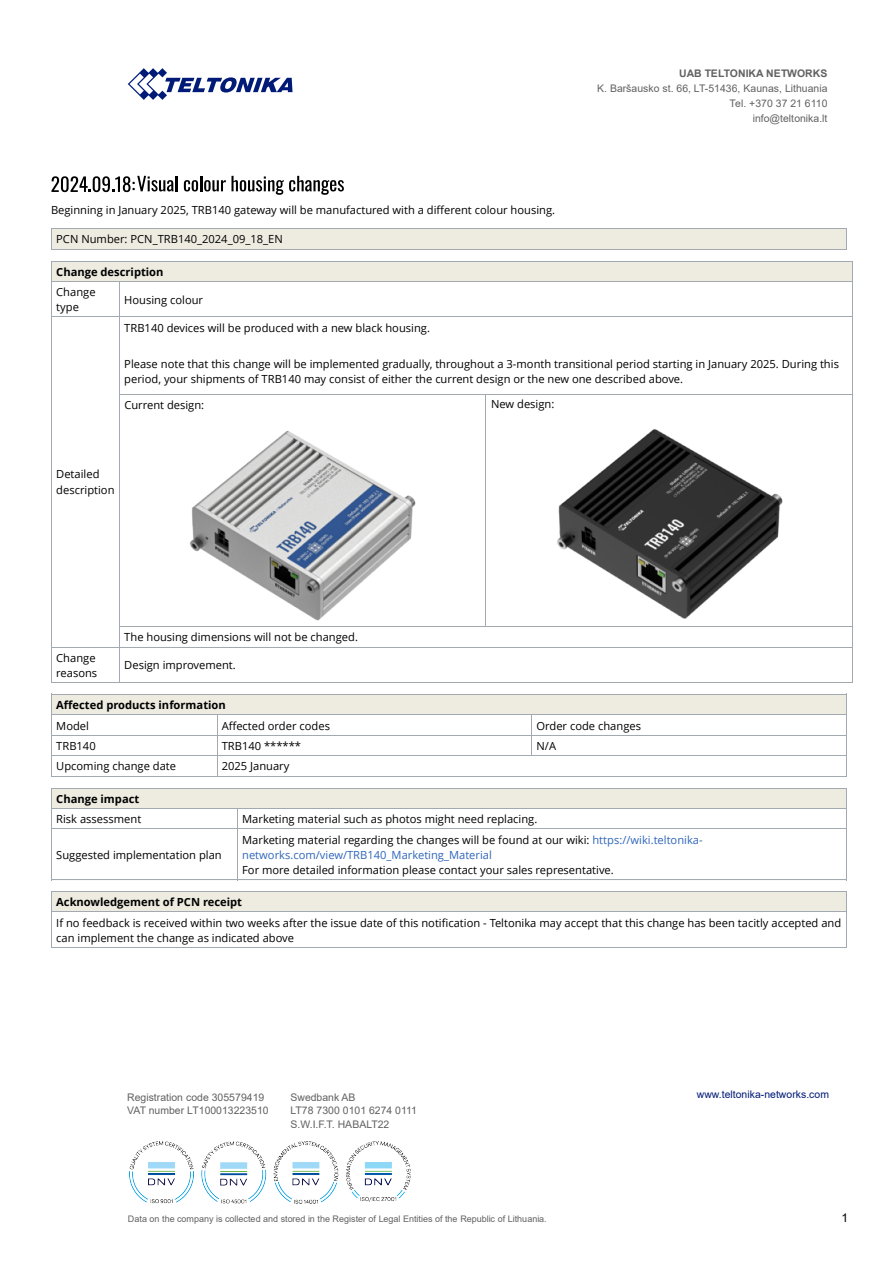
<style>
.page{position:relative;width:893px;height:1263px;background:#fff}
.page>*{position:absolute;margin:0;border:0;box-sizing:border-box;transform-origin:0 0}
.t1{font:12px "Arial";color:#000}
.t2{font:11.1px/15.1px "Open Sans";color:#000}
.t3{font:11.1px/15.1px "Open Sans";color:#3066bb}
.t4{font:700 11.1px "Open Sans";color:#000}
.t5{font:10.5px/13.5px "Arial";color:#616161}
.t6{font:10.5px "Arial";color:#001a77}
.t7{font:700 10.5px "Arial";color:#616161}
.t8{font:9px "Arial";color:#616161}
.s1{color:#000}
</style>
<div class="page">
<svg style="left:128px;top:68px;width:165px;height:32px"></svg>
<img style="left:130px;top:1141px;width:280px;height:62px">
<div style="left:52px;top:229px;width:795px;height:20px;background:#eeece1"></div>
<svg style="left:51px;top:229px;width:1px;height:20px"></svg>
<hr style="left:51px;top:228px;width:796px;height:1px;background:#a2a9b1">
<svg style="left:846px;top:229px;width:1px;height:20px"></svg>
<hr style="left:51px;top:249px;width:796px;height:1px;background:#a2a9b1">
<div style="left:52px;top:261px;width:800px;height:20px;background:#eeece1"></div>
<svg style="left:51px;top:262px;width:1px;height:19px"></svg>
<hr style="left:51px;top:261px;width:69px;height:1px;background:#a2a9b1">
<hr style="left:120px;top:261px;width:366px;height:1px;background:#a2a9b1">
<hr style="left:486px;top:261px;width:366px;height:1px;background:#a2a9b1">
<svg style="left:852px;top:261px;width:1px;height:20px"></svg>
<hr style="left:51px;top:281px;width:1px;height:36px;background:#a2a9b1">
<hr style="left:51px;top:281px;width:69px;height:1px;background:#a2a9b1">
<hr style="left:119px;top:281px;width:1px;height:36px;background:#a2a9b1">
<hr style="left:119px;top:281px;width:367px;height:1px;background:#a2a9b1">
<hr style="left:486px;top:281px;width:366px;height:1px;background:#a2a9b1">
<hr style="left:852px;top:281px;width:1px;height:36px;background:#a2a9b1">
<hr style="left:51px;top:317px;width:1px;height:77px;background:#a2a9b1">
<hr style="left:51px;top:316px;width:69px;height:1px;background:#a2a9b1">
<hr style="left:119px;top:317px;width:1px;height:78px;background:#a2a9b1">
<hr style="left:120px;top:316px;width:366px;height:1px;background:#a2a9b1">
<hr style="left:486px;top:316px;width:366px;height:1px;background:#a2a9b1">
<hr style="left:852px;top:317px;width:1px;height:78px;background:#a2a9b1">
<hr style="left:51px;top:394px;width:1px;height:233px;background:#a2a9b1">
<hr style="left:119px;top:394px;width:1px;height:233px;background:#a2a9b1">
<hr style="left:120px;top:394px;width:366px;height:1px;background:#a2a9b1">
<hr style="left:486px;top:395px;width:1px;height:232px;background:#a2a9b1">
<hr style="left:486px;top:394px;width:366px;height:1px;background:#a2a9b1">
<hr style="left:852px;top:395px;width:1px;height:232px;background:#a2a9b1">
<svg style="left:51px;top:627px;width:1px;height:20px"></svg>
<svg style="left:119px;top:627px;width:1px;height:20px"></svg>
<hr style="left:120px;top:626px;width:366px;height:1px;background:#a2a9b1">
<hr style="left:486px;top:626px;width:366px;height:1px;background:#a2a9b1">
<svg style="left:852px;top:627px;width:1px;height:20px"></svg>
<hr style="left:51px;top:647px;width:1px;height:35px;background:#a2a9b1">
<hr style="left:51px;top:647px;width:69px;height:1px;background:#a2a9b1">
<hr style="left:119px;top:647px;width:1px;height:35px;background:#a2a9b1">
<hr style="left:120px;top:647px;width:366px;height:1px;background:#a2a9b1">
<hr style="left:486px;top:647px;width:366px;height:1px;background:#a2a9b1">
<hr style="left:852px;top:647px;width:1px;height:35px;background:#a2a9b1">
<hr style="left:51px;top:682px;width:69px;height:1px;background:#a2a9b1">
<hr style="left:120px;top:682px;width:366px;height:1px;background:#a2a9b1">
<hr style="left:486px;top:682px;width:366px;height:1px;background:#a2a9b1">
<div style="left:52px;top:694px;width:795px;height:20px;background:#eeece1"></div>
<hr style="left:51px;top:694px;width:166px;height:1px;background:#a2a9b1">
<hr style="left:217px;top:694px;width:315px;height:1px;background:#a2a9b1">
<hr style="left:532px;top:694px;width:315px;height:1px;background:#a2a9b1">
<hr style="left:51px;top:714px;width:167px;height:1px;background:#a2a9b1">
<hr style="left:217px;top:714px;width:315px;height:1px;background:#a2a9b1">
<hr style="left:531px;top:714px;width:316px;height:1px;background:#a2a9b1">
<hr style="left:51px;top:735px;width:167px;height:1px;background:#a2a9b1">
<hr style="left:218px;top:735px;width:314px;height:1px;background:#a2a9b1">
<svg style="left:531px;top:715px;width:1px;height:40px"></svg>
<hr style="left:532px;top:735px;width:315px;height:1px;background:#a2a9b1">
<svg style="left:51px;top:695px;width:1px;height:81px"></svg>
<hr style="left:51px;top:755px;width:167px;height:1px;background:#a2a9b1">
<svg style="left:217px;top:715px;width:1px;height:61px"></svg>
<hr style="left:218px;top:755px;width:314px;height:1px;background:#a2a9b1">
<hr style="left:532px;top:755px;width:315px;height:1px;background:#a2a9b1">
<svg style="left:846px;top:695px;width:1px;height:81px"></svg>
<hr style="left:51px;top:776px;width:167px;height:1px;background:#a2a9b1">
<hr style="left:218px;top:776px;width:314px;height:1px;background:#a2a9b1">
<hr style="left:532px;top:776px;width:315px;height:1px;background:#a2a9b1">
<div style="left:52px;top:788px;width:795px;height:20px;background:#eeece1"></div>
<hr style="left:51px;top:788px;width:187px;height:1px;background:#a2a9b1">
<hr style="left:238px;top:788px;width:609px;height:1px;background:#a2a9b1">
<svg style="left:51px;top:789px;width:1px;height:39px"></svg>
<hr style="left:51px;top:808px;width:187px;height:1px;background:#a2a9b1">
<svg style="left:237px;top:809px;width:1px;height:19px"></svg>
<hr style="left:237px;top:808px;width:610px;height:1px;background:#a2a9b1">
<svg style="left:846px;top:789px;width:1px;height:39px"></svg>
<hr style="left:51px;top:829px;width:1px;height:51px;background:#a2a9b1">
<hr style="left:51px;top:828px;width:187px;height:1px;background:#a2a9b1">
<hr style="left:237px;top:829px;width:1px;height:51px;background:#a2a9b1">
<hr style="left:238px;top:828px;width:609px;height:1px;background:#a2a9b1">
<hr style="left:846px;top:829px;width:1px;height:51px;background:#a2a9b1">
<hr style="left:51px;top:879px;width:187px;height:1px;background:#a2a9b1">
<hr style="left:238px;top:879px;width:609px;height:1px;background:#a2a9b1">
<div style="left:52px;top:891px;width:795px;height:21px;background:#eeece1"></div>
<svg style="left:51px;top:892px;width:1px;height:19px"></svg>
<hr style="left:51px;top:891px;width:796px;height:1px;background:#a2a9b1">
<svg style="left:846px;top:892px;width:1px;height:19px"></svg>
<hr style="left:51px;top:912px;width:1px;height:36px;background:#a2a9b1">
<hr style="left:51px;top:911px;width:796px;height:1px;background:#a2a9b1">
<hr style="left:846px;top:912px;width:1px;height:36px;background:#a2a9b1">
<hr style="left:51px;top:947px;width:796px;height:1px;background:#a2a9b1">
<svg style="left:184px;top:176px;width:160px;height:19px"></svg>
<svg style="left:51px;top:176px;width:127px;height:16px"></svg>
<img style="left:190px;top:431px;width:226px;height:190px">
<img style="left:557px;top:429px;width:226px;height:190px">
<p class="t2" style="left:51px;top:202px;width:506px">Beginning in January 2025, TRB140 gateway will be manufactured with a different colour housing.</p>
<p class="t2" style="left:56px;top:231px;width:228px">PCN Number: PCN_TRB140_2024_09_18_EN</p>
<p class="t4" style="left:56px;top:264px;width:109px">Change description</p>
<p class="t2" style="left:56px;top:284px;width:41px">Change type</p>
<p class="t2" style="left:124px;top:292px;width:80px">Housing colour</p>
<p class="t7" style="left:679px;top:66px;width:150px">UAB TELTONIKA NETWORKS</p>
<p class="t5" style="left:597px;top:81px;width:232px;line-height:15px;text-align:right">K. Baršausko st. 66, LT-51436, Kaunas, Lithuania<br>Теl. +370 37 21 6110<br>info@teltonika.lt</p>
<p class="t2" style="left:124px;top:320px;width:307px">TRB140 devices will be produced with a new black housing.</p>
<p class="t2" style="left:124px;top:356px;width:716px">Please note that this change will be implemented gradually, throughout a 3-month transitional period starting in January 2025. During this period, your shipments of TRB140 may consist of either the current design or the new one described above.</p>
<p class="t2" style="left:124px;top:397px;width:81px">Current design:</p>
<p class="t2" style="left:491px;top:396px;width:65px">New design:</p>
<p class="t2" style="left:56px;top:466px;width:60px">Detailed description</p>
<p class="t2" style="left:124px;top:629px;width:235px">The housing dimensions will not be changed.</p>
<p class="t2" style="left:56px;top:650px;width:43px">Change reasons</p>
<p class="t2" style="left:124px;top:657px;width:113px">Design improvement.</p>
<p class="t4" style="left:56px;top:697px;width:171px">Affected products information</p>
<p class="t2" style="left:56px;top:718px;width:34px">Model</p>
<p class="t2" style="left:222px;top:718px;width:110px">Affected order codes</p>
<p class="t2" style="left:536px;top:718px;width:106px">Order code changes</p>
<p class="t2" style="left:56px;top:738px;width:41px">TRB140</p>
<p class="t2" style="left:222px;top:738px;width:81px">TRB140 ******</p>
<p class="t2" style="left:536px;top:738px;width:21px">N/A</p>
<p class="t2" style="left:56px;top:758px;width:121px">Upcoming change date</p>
<p class="t2" style="left:222px;top:758px;width:69px">2025 January</p>
<p class="t4" style="left:56px;top:791px;width:85px">Change impact</p>
<p class="t2" style="left:56px;top:811px;width:87px">Risk assessment</p>
<p class="t2" style="left:242px;top:811px;width:297px">Marketing material such as photos might need replacing.</p>
<p class="t2" style="left:56px;top:847px;width:167px">Suggested implementation plan</p>
<p class="t3" style="left:242px;top:832px;width:462px"><span class="s1">Marketing material regarding the changes will be found at our wiki:</span> https://wiki.teltonika&shy;networks.com/view/TRB140_Marketing_Material</p>
<p class="t2" style="left:242px;top:862px;width:373px">For more detailed information please contact your sales representative.</p>
<p class="t4" style="left:56px;top:894px;width:187px">Acknowledgement of PCN receipt</p>
<p class="t2" style="left:56px;top:915px;width:787px">If no feedback is received within two weeks after the issue date of this notification - Teltonika may accept that this change has been tacitly accepted and can implement the change as indicated above</p>
<p class="t5" style="left:127px;top:1090px;width:143px">Registration code 305579419<br>VAT number LT100013223510</p>
<p class="t5" style="left:291px;top:1090px;width:128px">Swedbank AB<br>LT78 7300 0101 6274 0111<br>S.W.I.F.T. HABALT22</p>
<p class="t6" style="left:697px;top:1087px;width:134px">www.teltonika-networks.com</p>
<p class="t8" style="left:128px;top:1213px;width:420px">Data on the company is collected and stored in the Register of Legal Entities of the Republic of Lithuania.</p>
<p class="t1" style="left:842px;top:1209px;width:8px">1</p>
</div>
